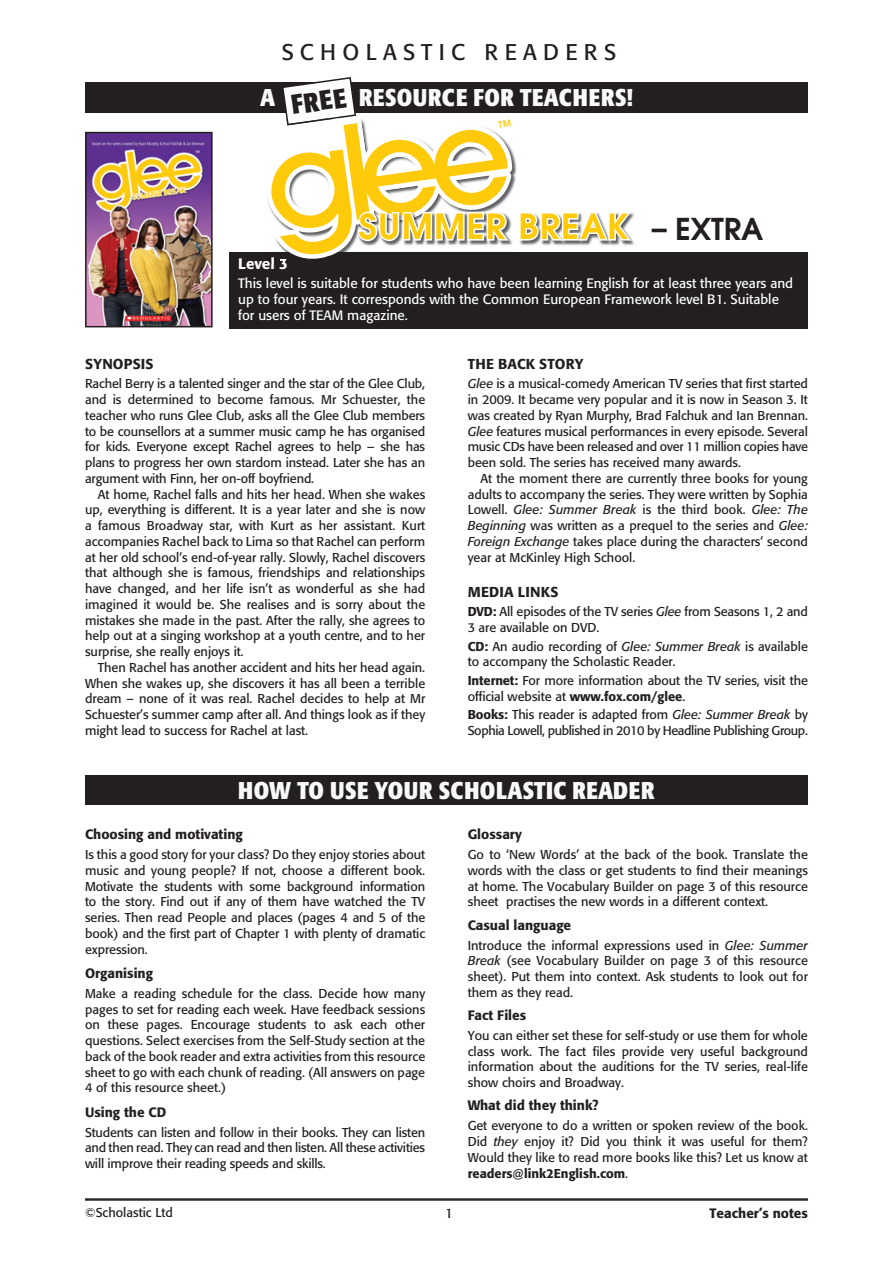
<style>
.page{position:relative;width:893px;height:1263px;background:#fff}
.page>*{position:absolute;margin:0;border:0;box-sizing:border-box;transform-origin:0 0}
.t1{font:600 34.5px "Avant Garde";letter-spacing:.04em;color:#feca0a}
.t2{font:700 condensed 27px "Formata";color:#231f20}
.t3{font:700 condensed 24px "Formata";letter-spacing:.02em;color:#f9f9f9}
.t4{font:22.5px "Formata";letter-spacing:.28em;color:#231f20}
.t5{font:500 15px "Formata";letter-spacing:.005em;color:#fff}
.t6{font:500 14.25px "Formata";letter-spacing:.015em;color:#231f20}
.t7{font:13.5px/16.5px "Formata";color:#fff}
.t8{font:500 13.5px "Formata";color:#231f20}
.t9{font:13.5px "Formata";color:#231f20}
.t10{font:12.75px/15.8px "Formata";color:#231f20;text-align:justify}
.t11{font:12.75px/15.8px "Formata";letter-spacing:-.03em;color:#231f20}
.s1{font-size:30px;color:#231f20}
.s2{font-style:italic}
.s3{font-weight:500}
</style>
<div class="page">
<img style="left:88px;top:135px;width:122px;height:189px">
<div style="left:85px;top:132px;width:128px;height:195px;border:2px solid #231f20"></div>
<hr style="left:85px;top:1198px;width:723px;height:2px;background:#231f20">
<hr style="left:85px;top:1199px;width:723px;height:2px;background:#231f20">
<div style="left:85px;top:775px;width:723px;height:30px;background:#231f20"></div>
<div style="left:85px;top:83px;width:723px;height:30px;background:#231f20"></div>
<div style="left:230px;top:252px;width:578px;height:76px;background:#231f20"></div>
<svg style="left:259px;top:77px;width:375px;height:187px"></svg>
<h3 class="t4" style="left:282px;top:39px;width:336px">SCHOLASTIC READERS</h3>
<h2 class="t2" style="left:289px;top:88px;width:57px;rotate:-8deg">FREE</h2>
<h3 class="t3" style="left:260px;top:83px;width:16px">A</h3>
<h3 class="t3" style="left:359px;top:83px;width:275px">RESOURCE FOR TEACHERS!</h3>
<h1 class="t1" style="left:359px;top:204px;width:406px">SUMMER BREAK <span class="s1">– EXTRA</span></h1>
<p class="t5" style="left:238px;top:255px;width:51px">Level 3</p>
<p class="t7" style="left:238px;top:274px;width:556px">This level is suitable for students who have been learning English for at least three years and up to four years. It corresponds with the Common European Framework level B1. Suitable for users of TEAM magazine.</p>
<p class="t6" style="left:85px;top:355px;width:70px">SYNOPSIS</p>
<p class="t10" style="left:85px;top:376px;width:342px">Rachel Berry is a talented singer and the star of the Glee Club, and is determined to become famous. Mr Schuester, the teacher who runs Glee Club, asks all the Glee Club members to be counsellors at a summer music camp he has organised for kids. Everyone except Rachel agrees to help – she has plans to progress her own stardom instead. Later she has an argument with Finn, her on-off boyfriend.</p>
<p class="t10" style="left:85px;top:486px;width:342px;text-indent:13px">At home, Rachel falls and hits her head. When she wakes up, everything is different. It is a year later and she is now a famous Broadway star, with Kurt as her assistant. Kurt accompanies Rachel back to Lima so that Rachel can perform at her old school’s end-of-year rally. Slowly, Rachel discovers that although she is famous, friendships and relationships have changed, and her life isn’t as wonderful as she had imagined it would be. She realises and is sorry about the mistakes she made in the past. After the rally, she agrees to help out at a singing workshop at a youth centre, and to her surprise, she really enjoys it.</p>
<p class="t10" style="left:85px;top:659px;width:342px;text-indent:13px">Then Rachel has another accident and hits her head again.<br>When she wakes up, she discovers it has all been a terrible dream – none of it was real. Rachel decides to help at Mr Schuester’s summer camp after all. And things look as if they might lead to success for Rachel at last.</p>
<p class="t6" style="left:468px;top:355px;width:117px">THE BACK STORY</p>
<p class="t10" style="left:468px;top:376px;width:342px"><span class="s2">Glee</span> is a musical-comedy American TV series that first started in 2009. It became very popular and it is now in Season 3. It was created by Ryan Murphy, Brad Falchuk and Ian Brennan.<br><span class="s2">Glee</span> features musical performances in every episode. Several music CDs have been released and over 11 million copies have been sold. The series has received many awards.</p>
<p class="t10" style="left:468px;top:470px;width:342px;text-indent:13px">At the moment there are currently three books for young adults to accompany the series. They were written by Sophia Lowell. <span class="s2">Glee: Summer Break</span> is the third book. <span class="s2">Glee: The Beginning</span> was written as a prequel to the series and <span class="s2">Glee:<br>Foreign Exchange</span> takes place during the characters’ second year at McKinley High School.</p>
<p class="t6" style="left:468px;top:583px;width:92px">MEDIA LINKS</p>
<p class="t10" style="left:468px;top:604px;width:342px"><span class="s3">DVD:</span> All episodes of the TV series <span class="s2">Glee</span> from Seasons 1, 2 and<br>3 are available on DVD.</p>
<p class="t10" style="left:468px;top:638px;width:342px"><span class="s3">CD:</span> An audio recording of <span class="s2">Glee: Summer Break</span> is available to accompany the Scholastic Reader.</p>
<p class="t10" style="left:468px;top:672px;width:342px"><span class="s3">Internet:</span> For more information about the TV series, visit the official website at <span class="s3">www.fox.com/glee</span>.</p>
<p class="t11" style="left:468px;top:707px;width:342px"><span class="s3">Books:</span> This reader is adapted from <span class="s2">Glee: Summer Break</span> by<br>Sophia Lowell, published in 2010 by Headline Publishing Group.</p>
<h3 class="t3" style="left:238px;top:775px;width:418px">HOW TO USE YOUR SCHOLASTIC READER</h3>
<p class="t8" style="left:85px;top:826px;width:159px">Choosing and motivating</p>
<p class="t10" style="left:85px;top:847px;width:342px">Is this a good story for your class? Do they enjoy stories about music and young people? If not, choose a different book.<br>Motivate the students with some background information to the story. Find out if any of them have watched the TV series. Then read People and places (pages 4 and 5 of the book) and the first part of Chapter 1 with plenty of dramatic expression.</p>
<p class="t8" style="left:85px;top:965px;width:70px">Organising</p>
<p class="t10" style="left:85px;top:985px;width:342px">Make a reading schedule for the class. Decide how many pages to set for reading each week. Have feedback sessions on these pages. Encourage students to ask each other questions. Select exercises from the Self-Study section at the back of the book reader and extra activities from this resource sheet to go with each chunk of reading. (All answers on page 4 of this resource sheet.)</p>
<p class="t8" style="left:85px;top:1104px;width:83px">Using the CD</p>
<p class="t10" style="left:85px;top:1124px;width:342px">Students can listen and follow in their books. They can listen and then read. They can read and then listen. All these activities will improve their reading speeds and skills.</p>
<p class="t8" style="left:468px;top:826px;width:55px">Glossary</p>
<p class="t10" style="left:468px;top:847px;width:342px">Go to ‘New Words’ at the back of the book. Translate the words with the class or get students to find their meanings at home. The Vocabulary Builder on page 3 of this resource sheet practises the new words in a different context.</p>
<p class="t8" style="left:468px;top:917px;width:105px">Casual language</p>
<p class="t10" style="left:468px;top:937px;width:342px">Introduce the informal expressions used in <span class="s2">Glee: Summer Break</span> (see Vocabulary Builder on page 3 of this resource sheet). Put them into context. Ask students to look out for them as they read.</p>
<p class="t8" style="left:468px;top:1007px;width:60px">Fact Files</p>
<p class="t10" style="left:468px;top:1027px;width:342px">You can either set these for self-study or use them for whole class work. The fact files provide very useful background information about the auditions for the TV series, real-life show choirs and Broadway.</p>
<p class="t8" style="left:468px;top:1097px;width:133px">What did they think?</p>
<p class="t10" style="left:468px;top:1118px;width:342px">Get everyone to do a written or spoken review of the book.<br>Did <span class="s2">they</span> enjoy it? Did you think it was useful for them?<br>Would they like to read more books like this? Let us know at <span class="s3">readers@link2English.com</span>.</p>
<p class="t10" style="left:85px;top:1204px;width:89px">©Scholastic Ltd</p>
<p class="t8" style="left:709px;top:1204px;width:100px">Teacher’s notes</p>
<p class="t9" style="left:445px;top:1205px;width:9px">1</p>
</div>
